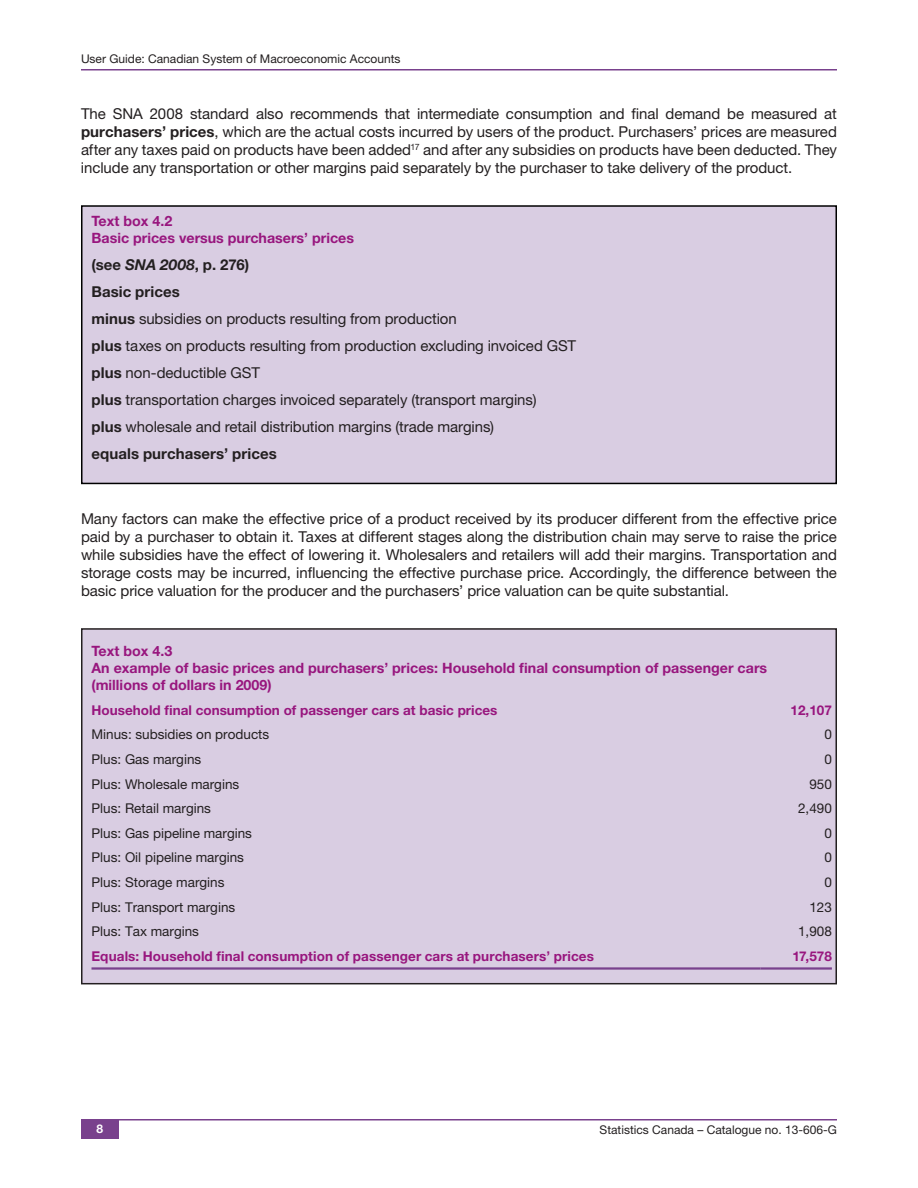
<style>
.page{position:relative;width:918px;height:1188px;background:#fff}
.page>*{position:absolute;margin:0;border:0;box-sizing:border-box;transform-origin:0 0}
.t1{font:15px/18px "Helvetica Neue LT Std";letter-spacing:-.005em;color:#231f20;text-align:justify}
.t2{font:700 14.25px/16.8px "Helvetica Neue LT Std";color:#98167e}
.t3{font:13.5px "Helvetica Neue LT Std";color:#231f20}
.t4{font:700 13.5px "Helvetica Neue LT Std";letter-spacing:.005em;color:#98167e}
.t5{font:12px "Helvetica Neue LT Std";color:#231f20}
.t6{font:700 12px "Helvetica Neue LT Std";color:#fff}
.s1{font-weight:700}
.s2{font-weight:700;font-style:italic}
</style>
<div class="page">
<hr style="left:81px;top:1119px;width:756px;height:1px;background:#79418d">
<div style="left:81px;top:1120px;width:38px;height:19px;background:#79418d"></div>
<hr style="left:81px;top:69px;width:756px;height:1px;background:#79418d">
<div style="left:82px;top:206px;width:754px;height:277px;background:#d9cde2"></div>
<div style="left:81px;top:205px;width:756px;height:279px;border:2px solid #000"></div>
<div style="left:82px;top:629px;width:754px;height:355px;background:#d9cde2"></div>
<hr style="left:760px;top:967px;width:72px;height:3px;background:#79418d">
<hr style="left:92px;top:967px;width:668px;height:3px;background:#79418d">
<div style="left:81px;top:628px;width:756px;height:356px;border:2px solid #231f20"></div>
<p class="t5" style="left:81px;top:51px;width:321px">User Guide: Canadian System of Macroeconomic Accounts</p>
<p class="t1" style="left:81px;top:104px;width:757px">The SNA 2008 standard also recommends that intermediate consumption and final demand be measured at <span class="s1">purchasers’ prices</span>, which are the actual costs incurred by users of the product. Purchasers’ prices are measured after any taxes paid on products have been added<sup>17</sup> and after any subsidies on products have been deducted. They include any transportation or other margins paid separately by the purchaser to take delivery of the product.</p>
<p class="t2" style="left:92px;top:212px;width:264px">Text box 4.2<br>Basic prices versus purchasers’ prices</p>
<p class="t1" style="left:92px;top:251px;width:486px;line-height:27px;text-align:left"><span class="s1">(see</span> <span class="s2">SNA 2008</span><span class="s1">, p. 276)<br>Basic prices<br>minus</span> subsidies on products resulting from production<br><span class="s1">plus</span> taxes on products resulting from production excluding invoiced GST <span class="s1">plus</span> non-deductible GST<br><span class="s1">plus</span> transportation charges invoiced separately (transport margins)<br><span class="s1">plus</span> wholesale and retail distribution margins (trade margins)<br><span class="s1">equals purchasers’ prices</span></p>
<p class="t1" style="left:81px;top:509px;width:757px">Many factors can make the effective price of a product received by its producer different from the effective price paid by a purchaser to obtain it. Taxes at different stages along the distribution chain may serve to raise the price while subsidies have the effect of lowering it. Wholesalers and retailers will add their margins. Transportation and storage costs may be incurred, influencing the effective purchase price. Accordingly, the difference between the basic price valuation for the producer and the purchasers’ price valuation can be quite substantial.</p>
<p class="t2" style="left:92px;top:643px;width:677px">Text box 4.3<br>An example of basic prices and purchasers’ prices: Household final consumption of passenger cars (millions of dollars in 2009)</p>
<p class="t4" style="left:92px;top:701px;width:407px">Household final consumption of passenger cars at basic prices</p>
<p class="t4" style="left:791px;top:701px;width:43px">12,107</p>
<p class="t3" style="left:92px;top:726px;width:179px">Minus: subsidies on products</p>
<p class="t3" style="left:824px;top:726px;width:9px">0</p>
<p class="t3" style="left:92px;top:751px;width:111px">Plus: Gas margins</p>
<p class="t3" style="left:824px;top:751px;width:9px">0</p>
<p class="t3" style="left:92px;top:776px;width:149px">Plus: Wholesale margins</p>
<p class="t3" style="left:809px;top:776px;width:24px">950</p>
<p class="t3" style="left:92px;top:800px;width:121px">Plus: Retail margins</p>
<p class="t3" style="left:798px;top:800px;width:35px">2,490</p>
<p class="t3" style="left:92px;top:825px;width:162px">Plus: Gas pipeline margins</p>
<p class="t3" style="left:824px;top:825px;width:9px">0</p>
<p class="t3" style="left:92px;top:850px;width:154px">Plus: Oil pipeline margins</p>
<p class="t3" style="left:824px;top:850px;width:9px">0</p>
<p class="t3" style="left:92px;top:874px;width:135px">Plus: Storage margins</p>
<p class="t3" style="left:824px;top:874px;width:9px">0</p>
<p class="t3" style="left:92px;top:899px;width:145px">Plus: Transport margins</p>
<p class="t3" style="left:809px;top:899px;width:24px">123</p>
<p class="t3" style="left:92px;top:923px;width:109px">Plus: Tax margins</p>
<p class="t3" style="left:798px;top:923px;width:35px">1,908</p>
<p class="t4" style="left:92px;top:948px;width:504px">Equals: Household final consumption of passenger cars at purchasers’ prices</p>
<p class="t4" style="left:792px;top:948px;width:41px">17,578</p>
<p class="t6" style="left:97px;top:1122px;width:8px">8</p>
<p class="t5" style="left:600px;top:1122px;width:239px">Statistics Canada – Catalogue no. 13-606-G</p>
</div>
